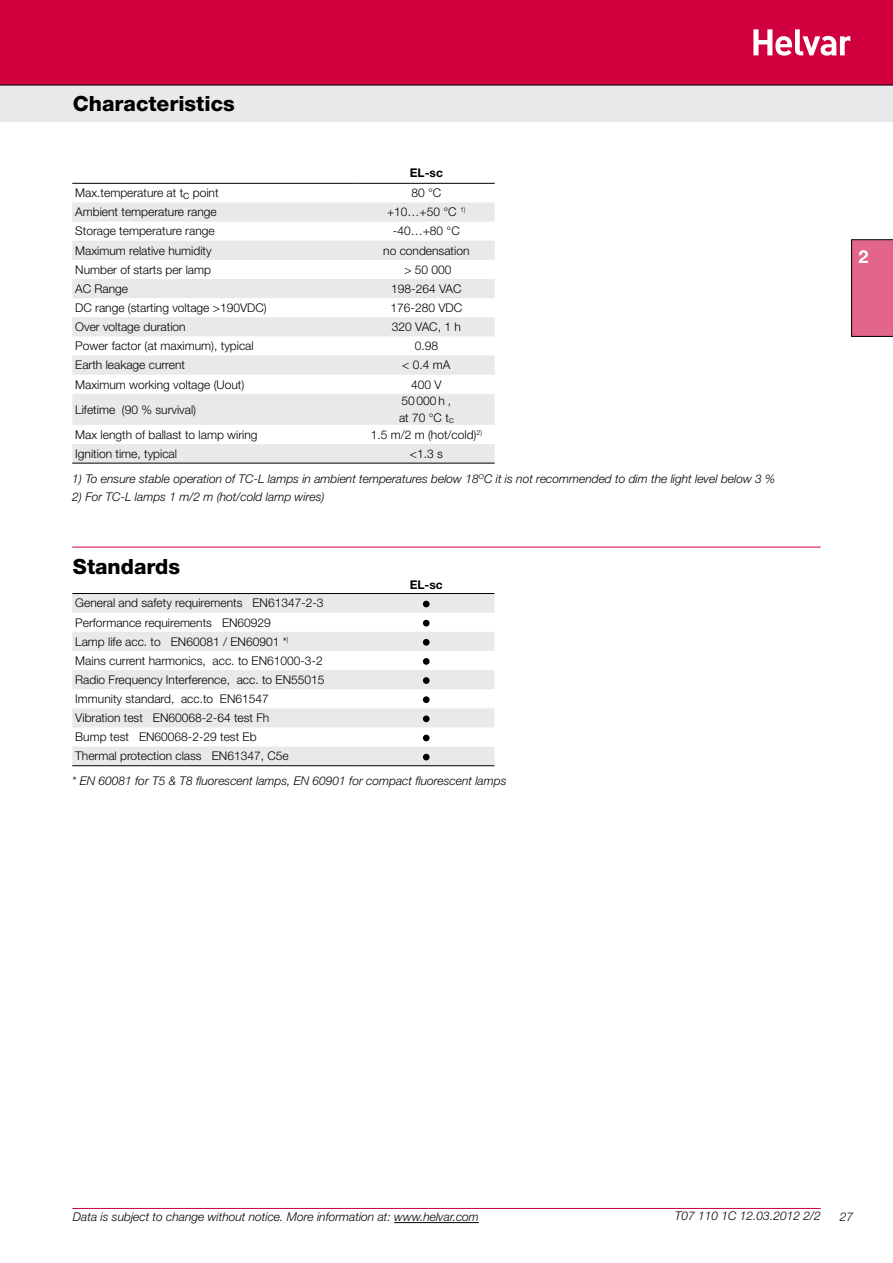
<style>
.page{position:relative;width:893px;height:1263px;background:#fff}
.page>*{position:absolute;margin:0;border:0;box-sizing:border-box;transform-origin:0 0}
.t1{font:800 21px "Helvetica Neue";color:#000}
.t2{font:700 18px "Helvetica Neue";color:#fff}
.t3{font:300 12px/19.2px "Helvetica Neue";color:#000}
.t4{font:italic 300 12px "Helvetica Neue";color:#000}
.t5{font:700 12px "Helvetica Neue";color:#000}
</style>
<div class="page">
<div style="left:0;top:0;width:893px;height:85px;background:#cf003d"></div>
<div style="left:0;top:85px;width:893px;height:36px;background:#e9e9ea"></div>
<svg style="left:753px;top:29px;width:97px;height:27px"></svg>
<hr style="left:72px;top:1208px;width:749px;height:1px;background:#cf003d">
<hr style="left:0;top:85px;width:893px;height:1px;background:#000">
<svg style="left:851px;top:239px;width:42px;height:98px;background:#d86184"></svg>
<hr style="left:72px;top:547px;width:749px;height:1px;background:#cf003d">
<hr style="left:394px;top:1222px;width:85px;height:1px;background:#000">
<svg style="left:72px;top:202px;width:423px;height:261px;fill:#e9e9ea"></svg>
<hr style="left:72px;top:183px;width:285px;height:1px;background:#000">
<hr style="left:72px;top:463px;width:285px;height:1px;background:#000">
<hr style="left:357px;top:183px;width:138px;height:1px;background:#000">
<hr style="left:357px;top:463px;width:138px;height:1px;background:#000">
<svg style="left:72px;top:594px;width:422px;height:171px;fill:#e9e9ea"></svg>
<hr style="left:72px;top:593px;width:285px;height:1px;background:#000">
<hr style="left:357px;top:593px;width:137px;height:1px;background:#000">
<hr style="left:72px;top:765px;width:285px;height:1px;background:#000">
<hr style="left:357px;top:765px;width:137px;height:1px;background:#000">
<div style="left:423px;top:601px;width:7px;height:6px;background:#000;border-radius:50%"></div>
<div style="left:423px;top:620px;width:7px;height:6px;background:#000;border-radius:50%"></div>
<div style="left:423px;top:639px;width:7px;height:7px;background:#000;border-radius:50%"></div>
<div style="left:423px;top:658px;width:7px;height:7px;background:#000;border-radius:50%"></div>
<div style="left:423px;top:677px;width:7px;height:7px;background:#000;border-radius:50%"></div>
<div style="left:423px;top:696px;width:7px;height:7px;background:#000;border-radius:50%"></div>
<div style="left:423px;top:715px;width:7px;height:7px;background:#000;border-radius:50%"></div>
<div style="left:423px;top:735px;width:7px;height:6px;background:#000;border-radius:50%"></div>
<div style="left:423px;top:754px;width:7px;height:6px;background:#000;border-radius:50%"></div>
<h1 class="t1" style="left:73px;top:91px;width:163px">Characteristics</h1>
<p class="t5" style="left:410px;top:166px;width:35px">EL-sc</p>
<p class="t3" style="left:75px;top:183px;width:145px">Max.temperature at tc point</p>
<p class="t3" style="left:411px;top:183px;width:31px">80 °C</p>
<p class="t3" style="left:75px;top:202px;width:143px">Ambient temperature range</p>
<p class="t3" style="left:387px;top:202px;width:80px">+10…+50 °C <sup>1)</sup></p>
<p class="t3" style="left:75px;top:221px;width:141px">Storage temperature range</p>
<p class="t3" style="left:393px;top:221px;width:68px">-40…+80 °C</p>
<p class="t3" style="left:75px;top:240px;width:138px">Maximum relative humidity</p>
<p class="t3" style="left:383px;top:240px;width:88px">no condensation</p>
<p class="t3" style="left:75px;top:260px;width:137px">Number of starts per lamp</p>
<p class="t3" style="left:404px;top:260px;width:49px">&gt; 50 000</p>
<p class="t3" style="left:75px;top:279px;width:54px">AC Range</p>
<p class="t3" style="left:391px;top:279px;width:72px">198-264 VAC</p>
<p class="t3" style="left:75px;top:298px;width:193px">DC range (starting voltage &gt;190VDC)</p>
<p class="t3" style="left:391px;top:298px;width:73px">176-280 VDC</p>
<p class="t3" style="left:75px;top:317px;width:112px">Over voltage duration</p>
<p class="t3" style="left:392px;top:317px;width:70px">320 VAC, 1 h</p>
<p class="t3" style="left:75px;top:336px;width:180px">Power factor (at maximum), typical</p>
<p class="t3" style="left:415px;top:336px;width:25px">0.98</p>
<p class="t3" style="left:75px;top:355px;width:111px">Earth leakage current</p>
<p class="t3" style="left:402px;top:355px;width:50px">&lt; 0.4 mA</p>
<p class="t3" style="left:75px;top:374px;width:171px">Maximum working voltage (Uout)</p>
<p class="t3" style="left:411px;top:374px;width:32px">400 V</p>
<p class="t3" style="left:75px;top:399px;width:122px">Lifetime (90 % survival)</p>
<p class="t3" style="left:399px;top:393px;width:56px;line-height:16.5px">50 000 h , at 70 °C t<sub>c</sub></p>
<p class="t3" style="left:75px;top:425px;width:184px">Max length of ballast to lamp wiring</p>
<p class="t3" style="left:371px;top:425px;width:113px">1.5 m/2 m (hot/cold)<sup>2)</sup></p>
<p class="t3" style="left:75px;top:444px;width:103px">Ignition time, typical</p>
<p class="t3" style="left:410px;top:444px;width:34px">&lt;1.3 s</p>
<p class="t4" style="left:72px;top:472px;width:704px">1) To ensure stable operation of TC-L lamps in ambient temperatures below 18<sup>O</sup>C it is not recommended to dim the light level below 3 %</p>
<p class="t4" style="left:72px;top:490px;width:254px">2) For TC-L lamps 1 m/2 m (hot/cold lamp wires)</p>
<h1 class="t1" style="left:73px;top:554px;width:109px">Standards</h1>
<p class="t3" style="left:75px;top:593px;width:251px">General and safety requirements EN61347-2-3<br>Performance requirements EN60929<br>Lamp life acc. to EN60081 / EN60901 *<sup>)<br></sup>Mains current harmonics, acc. to EN61000-3-2<br>Radio Frequency Interference, acc. to EN55015<br>Immunity standard, acc.to EN61547<br>Vibration test EN60068-2-64 test Fh<br>Bump test EN60068-2-29 test Eb<br>Thermal protection class EN61347, C5e</p>
<p class="t5" style="left:410px;top:577px;width:35px">EL-sc</p>
<p class="t4" style="left:72px;top:774px;width:436px">* EN 60081 for T5 &amp; T8 fluorescent lamps, EN 60901 for compact fluorescent lamps</p>
<h2 class="t2" style="left:858px;top:245px;width:12px">2</h2>
<p class="t4" style="left:73px;top:1210px;width:407px">Data is subject to change without notice. More information at: www.helvar.com</p>
<p class="t4" style="left:675px;top:1209px;width:147px">T07 110 1C 12.03.2012 2/2</p>
<p class="t4" style="left:840px;top:1210px;width:15px">27</p>
</div>
